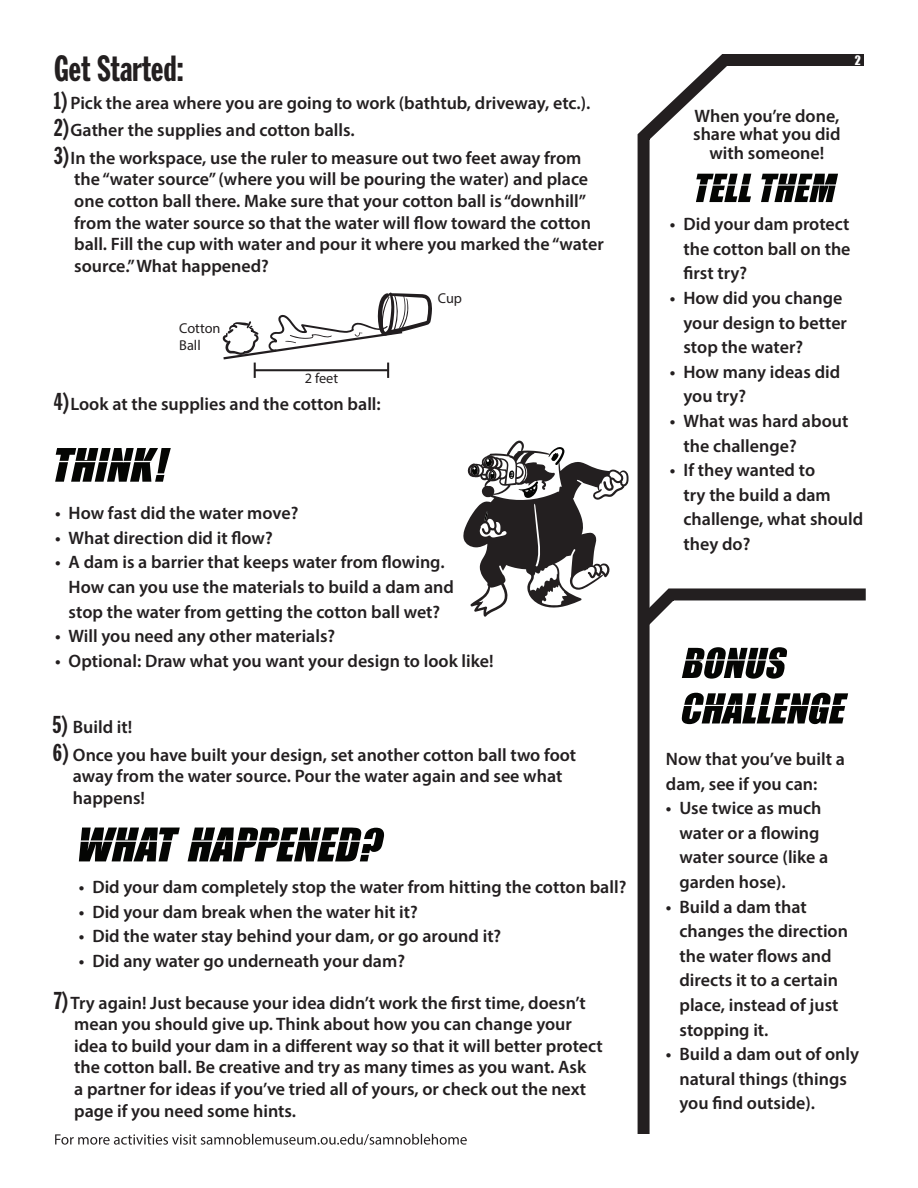
<style>
.page{position:relative;width:918px;height:1188px;background:#fff}
.page>*{position:absolute;margin:0;border:0;box-sizing:border-box;transform-origin:0 0}
.t1{font:35.7px "Franklin Gothic Std Extra Cond";color:#231f20}
.t2{font:600 18px/24.6px "Myriad Pro";color:#231f20}
.t3{font:14.4px/17.2px "Myriad Pro";color:#231f20}
.t4{font:12px "Impact";color:#fff}
.s1{font-family:"Franklin Gothic Std Extra Cond";font-weight:400;font-size:24px}
</style>
<div class="page">
<svg style="left:637px;top:54px;width:227px;height:1080px"></svg>
<div style="left:837px;top:54px;width:24px;height:12px;background:#231f20"></div>
<svg style="left:55px;top:1134px;width:412px;height:11px"></svg>
<svg style="left:682px;top:647px;width:105px;height:32px"></svg>
<svg style="left:682px;top:693px;width:166px;height:31px"></svg>
<svg style="left:79px;top:828px;width:101px;height:33px"></svg>
<svg style="left:188px;top:828px;width:196px;height:33px"></svg>
<svg style="left:55px;top:448px;width:116px;height:34px"></svg>
<svg style="left:463px;top:434px;width:403px;height:205px"></svg>
<svg style="left:696px;top:174px;width:55px;height:28px"></svg>
<svg style="left:761px;top:174px;width:77px;height:28px"></svg>
<svg style="left:222px;top:292px;width:210px;height:86px"></svg>
<h1 class="t1" style="left:54px;top:49px;width:131px">Get Started:</h1>
<p class="t2" style="left:54px;top:88px;width:538px;line-height:27.6px"><span class="s1">1)</span> Pick the area where you are going to work (bathtub, driveway, etc.).<br><span class="s1">2)</span>Gather the supplies and cotton balls.<br><span class="s1">3)</span>In the workspace, use the ruler to measure out two feet away from</p>
<p class="t2" style="left:74px;top:168px;width:531px;line-height:21.6px">the “water source” (where you will be pouring the water) and place one cotton ball there. Make sure that your cotton ball is “downhill” from the water source so that the water will flow toward the cotton ball. Fill the cup with water and pour it where you marked the “water source.” What happened?</p>
<p class="t3" style="left:179px;top:319px;width:43px">Cotton<br>Ball</p>
<p class="t3" style="left:305px;top:370px;width:35px">2 feet</p>
<p class="t2" style="left:54px;top:391px;width:328px"><span class="s1">4)</span>Look at the supplies and the cotton ball:</p>
<p class="t3" style="left:438px;top:290px;width:26px">Cup</p>
<p class="t2" style="left:55px;top:500px;width:245px">• How fast did the water move?</p>
<p class="t2" style="left:55px;top:525px;width:219px">• What direction did it flow?</p>
<p class="t2" style="left:69px;top:550px;width:387px;text-indent:-14px">• A dam is a barrier that keeps water from flowing.<br>How can you use the materials to build a dam and stop the water from getting the cotton ball wet?</p>
<p class="t2" style="left:55px;top:623px;width:282px">• Will you need any other materials?</p>
<p class="t2" style="left:55px;top:648px;width:440px">• Optional: Draw what you want your design to look like!</p>
<p class="t4" style="left:855px;top:51px;width:8px">2</p>
<p class="t2" style="left:693px;top:106px;width:149px;line-height:18.6px;text-align:center">When you’re done, share what you did with someone!</p>
<p class="t2" style="left:683px;top:211px;width:169px;text-align:justify;text-indent:-14px">• Did your dam protect the cotton ball on the first try?</p>
<p class="t2" style="left:683px;top:285px;width:165px;text-indent:-14px">• How did you change your design to better stop the water?</p>
<p class="t2" style="left:683px;top:359px;width:158px;text-indent:-14px">• How many ideas did you try?</p>
<p class="t2" style="left:683px;top:408px;width:166px;text-indent:-14px">• What was hard about the challenge?</p>
<p class="t2" style="left:683px;top:457px;width:181px;text-indent:-14px">• If they wanted to<br>try the build a dam challenge, what should they do?</p>
<p class="t2" style="left:53px;top:714px;width:81px"><span class="s1">5)</span> Build it!</p>
<p class="t2" style="left:73px;top:743px;width:505px;line-height:21.6px;text-indent:-20px"><span class="s1">6)</span> Once you have built your design, set another cotton ball two foot away from the water source. Pour the water again and see what happens!</p>
<p class="t2" style="left:666px;top:746px;width:180px">Now that you’ve built a dam, see if you can:</p>
<p class="t2" style="left:679px;top:795px;width:150px;text-indent:-14px">• Use twice as much water or a flowing water source (like a garden hose).</p>
<p class="t2" style="left:679px;top:894px;width:170px;text-indent:-14px">• Build a dam that changes the direction the water flows and directs it to a certain place, instead of just stopping it.</p>
<p class="t2" style="left:679px;top:1041px;width:181px;text-indent:-14px">• Build a dam out of only natural things (things you find outside).</p>
<p class="t2" style="left:79px;top:874px;width:549px">• Did your dam completely stop the water from hitting the cotton ball?</p>
<p class="t2" style="left:79px;top:899px;width:340px">• Did your dam break when the water hit it?</p>
<p class="t2" style="left:79px;top:923px;width:424px">• Did the water stay behind your dam, or go around it?</p>
<p class="t2" style="left:79px;top:948px;width:328px">• Did any water go underneath your dam?</p>
<p class="t2" style="left:74px;top:991px;width:530px;line-height:21.6px;text-indent:-20px"><span class="s1">7)</span>Try again! Just because your idea didn’t work the first time, doesn’t mean you should give up. Think about how you can change your idea to build your dam in a different way so that it will better protect the cotton ball. Be creative and try as many times as you want. Ask<br>a partner for ideas if you’ve tried all of yours, or check out the next page if you need some hints.</p>
</div>
